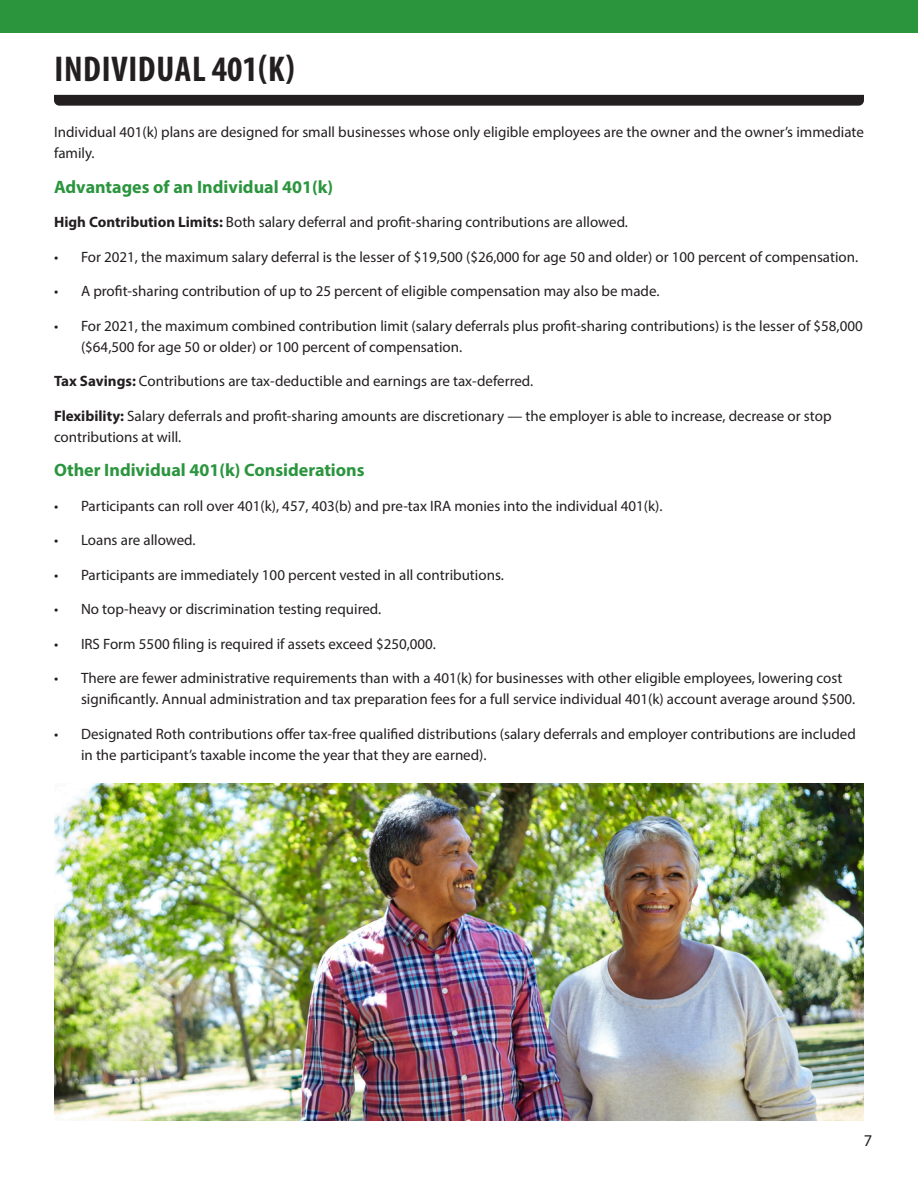
<style>
.page{position:relative;width:918px;height:1188px;background:#fff}
.page>*{position:absolute;margin:0;border:0;box-sizing:border-box;transform-origin:0 0}
.Subhead_Level_1{font:700 condensed 36px "Myriad Pro";letter-spacing:.02em;color:#231f20}
.Body_Copy{font:700 18px "Myriad Pro";color:#2b953e}
.t1{font:16.5px "Myriad Pro";color:#231f20}
.Body_Copy-2{font:15px/21px "Myriad Pro";color:#231f20}
.s1{font-weight:700}
</style>
<div class="page">
<div style="left:0;top:0;width:918px;height:32px;background:#2b953e"></div>
<svg style="left:54px;top:95px;width:810px;height:11px"></svg>
<img style="left:54px;top:783px;width:810px;height:337px">
<p class="Subhead_Level_1" style="left:54px;top:47px;width:242px">INDIVIDUAL 401(K)</p>
<p class="Body_Copy-2" style="left:54px;top:121px;width:811px">Individual 401(k) plans are designed for small businesses whose only eligible employees are the owner and the owner’s immediate family.</p>
<p class="Body_Copy" style="left:54px;top:175px;width:281px">Advantages of an Individual 401(k)</p>
<p class="Body_Copy-2" style="left:54px;top:211px;width:576px"><span class="s1">High Contribution Limits:</span> Both salary deferral and profit-sharing contributions are allowed.</p>
<p class="Body_Copy-2" style="left:54px;top:246px;width:806px">• For 2021, the maximum salary deferral is the lesser of $19,500 ($26,000 for age 50 and older) or 100 percent of compensation.</p>
<p class="Body_Copy-2" style="left:54px;top:280px;width:607px">• A profit-sharing contribution of up to 25 percent of eligible compensation may also be made.</p>
<p class="Body_Copy-2" style="left:81px;top:315px;width:783px;text-indent:-27px">• For 2021, the maximum combined contribution limit (salary deferrals plus profit-sharing contributions) is the lesser of $58,000 ($64,500 for age 50 or older) or 100 percent of compensation.</p>
<p class="Body_Copy-2" style="left:54px;top:370px;width:481px"><span class="s1">Tax Savings:</span> Contributions are tax-deductible and earnings are tax-deferred.</p>
<p class="Body_Copy-2" style="left:54px;top:405px;width:779px"><span class="s1">Flexibility:</span> Salary deferrals and profit-sharing amounts are discretionary — the employer is able to increase, decrease or stop contributions at will.</p>
<p class="Body_Copy" style="left:54px;top:458px;width:312px">Other Individual 401(k) Considerations</p>
<p class="Body_Copy-2" style="left:54px;top:495px;width:610px">• Participants can roll over 401(k), 457, 403(b) and pre-tax IRA monies into the individual 401(k).</p>
<p class="Body_Copy-2" style="left:54px;top:529px;width:143px">• Loans are allowed.</p>
<p class="Body_Copy-2" style="left:54px;top:564px;width:451px">• Participants are immediately 100 percent vested in all contributions.</p>
<p class="Body_Copy-2" style="left:54px;top:598px;width:329px">• No top-heavy or discrimination testing required.</p>
<p class="Body_Copy-2" style="left:54px;top:633px;width:384px">• IRS Form 5500 filing is required if assets exceed $250,000.</p>
<p class="Body_Copy-2" style="left:81px;top:667px;width:776px;text-indent:-27px">• There are fewer administrative requirements than with a 401(k) for businesses with other eligible employees, lowering cost significantly. Annual administration and tax preparation fees for a full service individual 401(k) account average around $500.</p>
<p class="Body_Copy-2" style="left:81px;top:723px;width:776px;text-indent:-27px">• Designated Roth contributions offer tax-free qualified distributions (salary deferrals and employer contributions are included in the participant’s taxable income the year that they are earned).</p>
<p class="t1" style="left:864px;top:1131px;width:10px">7</p>
</div>
